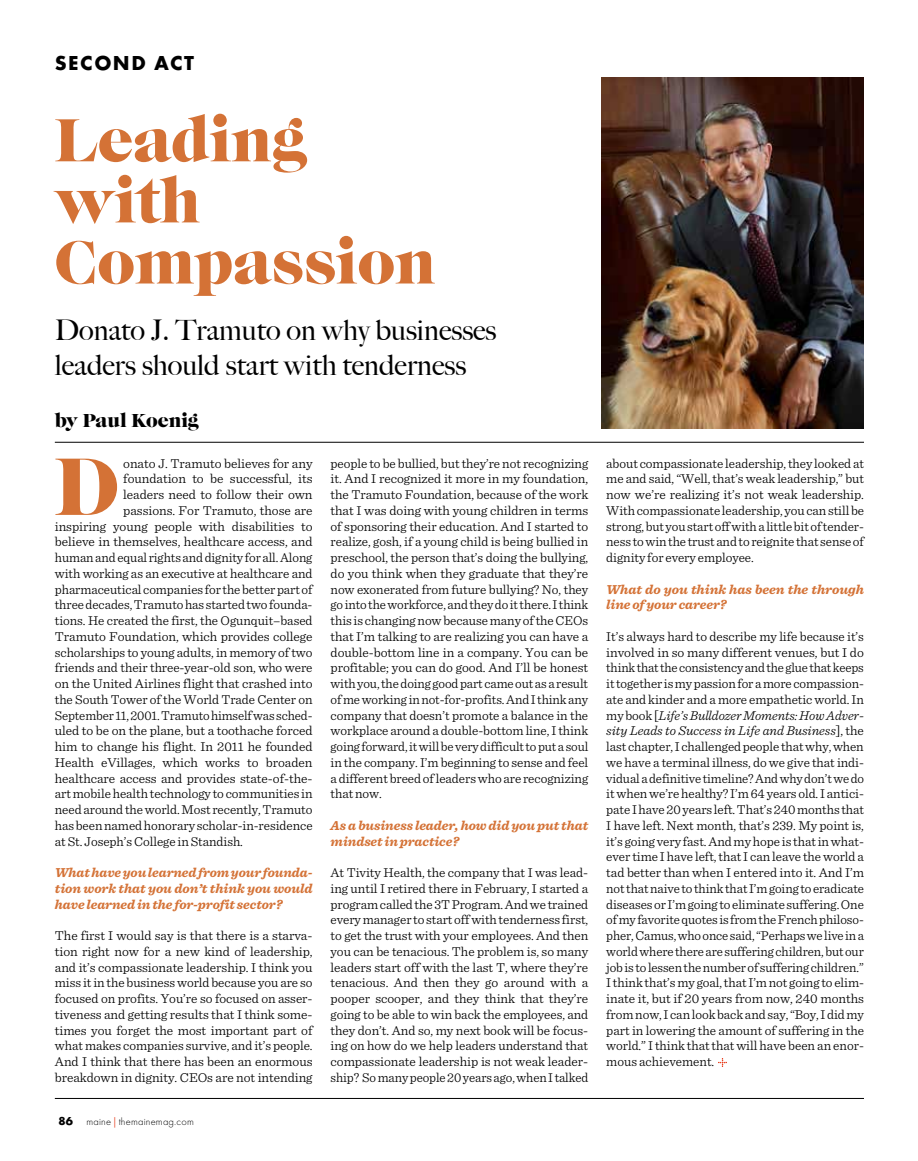
<style>
.page{position:relative;width:918px;height:1161px;background:#fff}
.page>*{position:absolute;margin:0;border:0;box-sizing:border-box;transform-origin:0 0}
.t1{font:84.3px "Caslon Gra D";color:#d47236}
.t2{font:62.85px/61.1px "Caslon Gra D";color:#d47236}
.t3{font:500 28.5px/34.2px "Big Caslon";color:#000}
.t4{font:700 21px "Futura";letter-spacing:.07em;color:#000}
.t5{font:19.5px "Caslon Gra D";color:#000}
.t6{font:300 13.5px/15.8px "Sentinel";letter-spacing:-.005em;color:#000;text-align:justify}
.t7{font:italic 700 13.5px/15.8px "Sentinel";letter-spacing:-.005em;color:#d47236}
.t8{font:300 10.5px "Futura";letter-spacing:.02em;color:#000}
.s1{font-weight:700;font-size:12px}
.s2{font-family:"Minion Pro";font-weight:400;color:#e84425}
.s3{font-style:italic}
</style>
<div class="page">
<svg style="left:718px;top:1058px;width:8px;height:8px"></svg>
<img style="left:602px;top:77px;width:262px;height:351px">
<hr style="left:55px;top:442px;width:809px;height:1px;background:#000">
<hr style="left:55px;top:1098px;width:809px;height:1px;background:#000">
<h3 class="t4" style="left:55px;top:49px;width:141px">SECOND ACT</h3>
<h2 class="t2" style="left:55px;top:112px;width:383px">Leading with<br>Compassion</h2>
<h3 class="t3" style="left:55px;top:312px;width:443px">Donato J. Tramuto on why businesses leaders should start with tenderness</h3>
<h3 class="t5" style="left:55px;top:409px;width:145px">by Paul Koenig</h3>
<h1 class="t1" style="left:55px;top:436px;width:66px">D</h1>
<p class="t6" style="left:123px;top:454px;width:191px">onato J. Tramuto believes for any</p>
<p class="t6" style="left:123px;top:470px;width:191px">foundation to be successful, its</p>
<p class="t6" style="left:123px;top:486px;width:191px">leaders need to follow their own</p>
<p class="t6" style="left:123px;top:502px;width:191px">passions. For Tramuto, those are</p>
<p class="t6" style="left:55px;top:517px;width:259px">inspiring young people with disabilities to</p>
<p class="t6" style="left:55px;top:533px;width:259px">believe in themselves, healthcare access, and</p>
<p class="t6" style="left:55px;top:549px;width:259px">human and equal rights and dignity for all. Along</p>
<p class="t6" style="left:55px;top:565px;width:259px">with working as an executive at healthcare and</p>
<p class="t6" style="left:55px;top:580px;width:259px">pharmaceutical companies for the better part of</p>
<p class="t6" style="left:55px;top:596px;width:259px">three decades, Tramuto has started two founda-</p>
<p class="t6" style="left:55px;top:612px;width:259px">tions. He created the first, the Ogunquit–based</p>
<p class="t6" style="left:55px;top:628px;width:259px">Tramuto Foundation, which provides college</p>
<p class="t6" style="left:55px;top:643px;width:259px">scholarships to young adults, in memory of two</p>
<p class="t6" style="left:55px;top:659px;width:259px">friends and their three-year-old son, who were</p>
<p class="t6" style="left:55px;top:675px;width:259px">on the United Airlines flight that crashed into</p>
<p class="t6" style="left:55px;top:691px;width:259px">the South Tower of the World Trade Center on</p>
<p class="t6" style="left:55px;top:706px;width:259px">September 11, 2001. Tramuto himself was sched-</p>
<p class="t6" style="left:55px;top:722px;width:259px">uled to be on the plane, but a toothache forced</p>
<p class="t6" style="left:55px;top:738px;width:259px">him to change his flight. In 2011 he founded</p>
<p class="t6" style="left:55px;top:754px;width:259px">Health eVillages, which works to broaden</p>
<p class="t6" style="left:55px;top:769px;width:259px">healthcare access and provides state-of-the-</p>
<p class="t6" style="left:55px;top:785px;width:259px">art mobile health technology to communities in</p>
<p class="t6" style="left:55px;top:801px;width:259px">need around the world. Most recently, Tramuto</p>
<p class="t6" style="left:55px;top:817px;width:259px">has been named honorary scholar-in-residence</p>
<p class="t6" style="left:55px;top:832px;width:190px">at St. Joseph’s College in Standish.</p>
<p class="t7" style="left:55px;top:864px;width:259px;text-align:justify">What have you learned from your founda&shy;tion work that you don’t think you would have learned in the for-profit sector?</p>
<p class="t6" style="left:55px;top:927px;width:259px">The first I would say is that there is a starva&shy;tion right now for a new kind of leadership, and it’s compassionate leadership. I think you miss it in the business world because you are so focused on profits. You’re so focused on asser&shy;tiveness and getting results that I think some&shy;times you forget the most important part of what makes companies survive, and it’s people.<br>And I think that there has been an enormous breakdown in dignity. CEOs are not intending</p>
<p class="t8" style="left:58px;top:1115px;width:137px"><span class="s1">86</span> maine <span class="s2">|</span> themainemag.com</p>
<p class="t6" style="left:331px;top:454px;width:259px">people to be bullied, but they’re not recognizing it. And I recognized it more in my foundation, the Tramuto Foundation, because of the work that I was doing with young children in terms of sponsoring their education. And I started to realize, gosh, if a young child is being bullied in preschool, the person that’s doing the bullying, do you think when they graduate that they’re now exonerated from future bullying? No, they go into the workforce, and they do it there. I think this is changing now because many of the CEOs that I’m talking to are realizing you can have a double-bottom line in a company. You can be profitable; you can do good. And I’ll be honest with you, the doing good part came out as a result of me working in not-for-profits. And I think any company that doesn’t promote a balance in the workplace around a double-bottom line, I think going forward, it will be very difficult to put a soul in the company. I’m beginning to sense and feel a different breed of leaders who are recognizing that now.</p>
<p class="t7" style="left:331px;top:817px;width:259px">As a business leader, how did you put that mindset in practice?</p>
<p class="t6" style="left:331px;top:864px;width:259px">At Tivity Health, the company that I was lead&shy;ing until I retired there in February, I started a program called the 3T Program. And we trained every manager to start off with tenderness first, to get the trust with your employees. And then you can be tenacious. The problem is, so many leaders start off with the last T, where they’re tenacious. And then they go around with a pooper scooper, and they think that they’re going to be able to win back the employees, and they don’t. And so, my next book will be focus&shy;ing on how do we help leaders understand that compassionate leadership is not weak leader&shy;ship? So many people 20 years ago, when I talked</p>
<p class="t6" style="left:606px;top:454px;width:259px">about compassionate leadership, they looked at me and said, “Well, that’s weak leadership,” but now we’re realizing it’s not weak leadership.<br>With compassionate leadership, you can still be strong, but you start off with a little bit of tender&shy;ness to win the trust and to reignite that sense of dignity for every employee.</p>
<p class="t7" style="left:606px;top:581px;width:259px">What do you think has been the through line of your career?</p>
<p class="t6" style="left:606px;top:628px;width:259px">It’s always hard to describe my life because it’s involved in so many different venues, but I do think that the consistency and the glue that keeps it together is my passion for a more compassion&shy;ate and kinder and a more empathetic world. In my book [<span class="s3">Life’s Bulldozer Moments: How Adver&shy;sity Leads to Success in Life and Business</span>], the last chapter, I challenged people that why, when we have a terminal illness, do we give that indi&shy;vidual a definitive timeline? And why don’t we do it when we’re healthy? I’m 64 years old. I antici&shy;pate I have 20 years left. That’s 240 months that I have left. Next month, that’s 239. My point is, it’s going very fast. And my hope is that in what&shy;ever time I have left, that I can leave the world a tad better than when I entered into it. And I’m not that naive to think that I’m going to eradicate diseases or I’m going to eliminate suffering. One of my favorite quotes is from the French philoso&shy;pher, Camus, who once said, “Perhaps we live in a world where there are suffering children, but our job is to lessen the number of suffering children.” I think that’s my goal, that I’m not going to elim&shy;inate it, but if 20 years from now, 240 months from now, I can look back and say, “Boy, I did my part in lowering the amount of suffering in the world.” I think that that will have been an enor&shy;mous achievement.</p>
</div>
